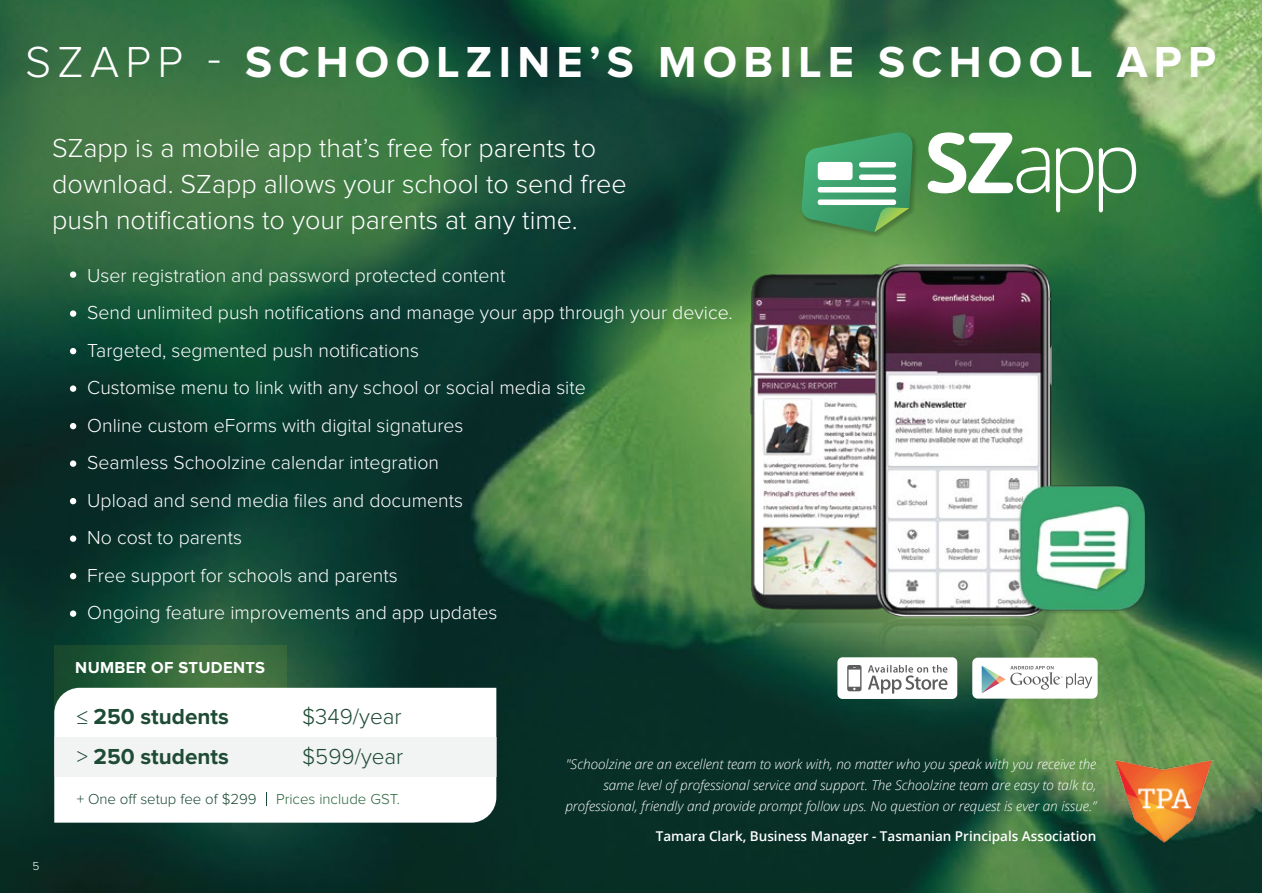
<style>
.page{position:relative;width:1263px;height:893px;background:#fff}
.page>*{position:absolute;margin:0;border:0;box-sizing:border-box;transform-origin:0 0}
.t1{font:700 45px "Proxima Nova";letter-spacing:.14em;color:#fff}
.t2{font:300 27px/36px "Proxima Nova";color:#fff}
.t3{font:700 22.5px "Proxima Nova";color:#1e4b36}
.t4{font:300 22.5px "Proxima Nova";color:#1e4b36}
.t5{font:300 19.5px/37.5px "Proxima Nova";color:#fff}
.t6{font:700 16.5px "Proxima Nova";letter-spacing:.02em;color:#fff}
.t7{font:300 15px "Proxima Nova";color:#1e4b36}
.t8{font:300 15px "Proxima Nova";color:#29653b}
.t9{font:italic 300 13.5px/21px "Open Sans";color:#fff;text-align:right}
.t10{font:600 13.5px "Open Sans";color:#fff}
.t11{font:300 12px "Proxima Nova";color:#fff}
.s1{font-weight:300}
</style>
<div class="page">
<img style="left:0;top:0;width:1262px;height:893px">
<svg style="left:837px;top:670px;width:120px;height:29px"></svg>
<svg style="left:972px;top:670px;width:126px;height:29px"></svg>
<img style="left:800px;top:130px;width:119px;height:87px">
<svg style="left:801px;top:132px;width:112px;height:85px"></svg>
<svg style="left:1056px;top:147px;width:37px;height:65px"></svg>
<svg style="left:1099px;top:147px;width:37px;height:65px"></svg>
<svg style="left:928px;top:132px;width:121px;height:61px"></svg>
<div style="left:70px;top:271px;width:6px;height:7px;background:#fff;border-radius:50%"></div>
<img style="left:1113px;top:751px;width:100px;height:100px">
<svg style="left:54px;top:645px;width:232px;height:43px;background:#32663b"></svg>
<svg style="left:54px;top:688px;width:442px;height:135px"></svg>
<div style="left:54px;top:738px;width:442px;height:39px;background:#f2f3f3"></div>
<svg style="left:266px;top:792px;width:1px;height:14px"></svg>
<img style="left:720px;top:217px;width:453px;height:453px">
<div style="left:70px;top:310px;width:6px;height:7px;background:#fff;border-radius:50%"></div>
<svg style="left:70px;top:348px;width:6px;height:6px"></svg>
<div style="left:70px;top:385px;width:6px;height:7px;background:#fff;border-radius:50%"></div>
<svg style="left:70px;top:423px;width:6px;height:6px"></svg>
<div style="left:70px;top:460px;width:6px;height:7px;background:#fff;border-radius:50%"></div>
<svg style="left:70px;top:498px;width:6px;height:6px"></svg>
<div style="left:70px;top:535px;width:6px;height:7px;background:#fff;border-radius:50%"></div>
<svg style="left:70px;top:573px;width:6px;height:6px"></svg>
<div style="left:70px;top:610px;width:6px;height:7px;background:#fff;border-radius:50%"></div>
<h1 class="t1" style="left:25px;top:42px;width:1193px"><span class="s1">SZAPP -</span> SCHOOLZINE’S MOBILE SCHOOL APP</h1>
<h2 class="t2" style="left:52px;top:131px;width:576px">SZapp is a mobile app that’s free for parents to download. SZapp allows your school to send free push notifications to your parents at any time.</h2>
<p class="t5" style="left:87px;top:257px;width:647px">User registration and password protected content<br>Send unlimited push notifications and manage your app through your device.<br>Targeted, segmented push notifications<br>Customise menu to link with any school or social media site<br>Online custom eForms with digital signatures<br>Seamless Schoolzine calendar integration<br>Upload and send media files and documents<br>No cost to parents<br>Free support for schools and parents<br>Ongoing feature improvements and app updates</p>
<p class="t11" style="left:32px;top:861px;width:8px">5</p>
<p class="t6" style="left:75px;top:660px;width:191px">NUMBER OF STUDENTS</p>
<p class="t3" style="left:77px;top:706px;width:154px"><span class="s1">≤</span> 250 students</p>
<p class="t4" style="left:302px;top:706px;width:101px">$349/year</p>
<p class="t3" style="left:77px;top:746px;width:154px"><span class="s1">&gt;</span> 250 students</p>
<p class="t4" style="left:302px;top:746px;width:103px">$599/year</p>
<p class="t7" style="left:77px;top:792px;width:181px">+ One off setup fee of $299</p>
<p class="t8" style="left:276px;top:792px;width:125px">Prices include GST.</p>
<p class="t9" style="left:565px;top:753px;width:532px">"Schoolzine are an excellent team to work with, no matter who you speak with you receive the same level of professional service and support. The Schoolzine team are easy to talk to, professional, friendly and provide prompt follow ups. No question or request is ever an issue.”</p>
<p class="t10" style="left:656px;top:826px;width:442px">Tamara Clark, Business Manager - Tasmanian Principals Association</p>
</div>
